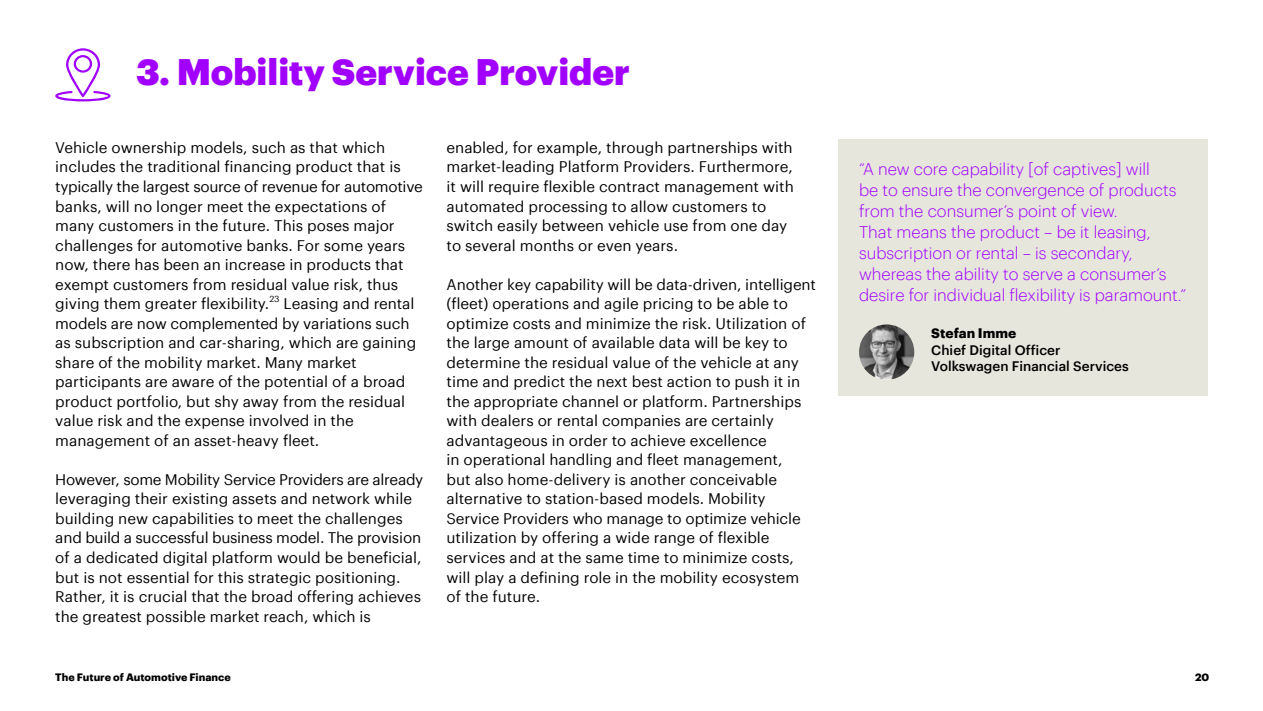
<style>
.page{position:relative;width:1263px;height:711px;background:#fff}
.page>*{position:absolute;margin:0;border:0;box-sizing:border-box;transform-origin:0 0}
.Head_innen_L2{font:900 36px "Graphik";color:#a100ff}
.quote{font:300 16.5px/21px "Graphik";color:#a100ff}
.body{font:15px/19.5px "Graphik";color:#000}
.quote_author{font:500 13.5px/16.5px "Graphik";color:#000}
.t1{font:700 10.5px "Graphik";color:#000}
.body-2{font:8.7px "Graphik";color:#000}
.s1{font-weight:700}
</style>
<div class="page">
<div style="left:838px;top:140px;width:370px;height:255px;background:#e6e6dc"></div>
<img style="left:859px;top:324px;width:55px;height:55px;border-radius:28px">
<svg style="left:55px;top:48px;width:56px;height:53px"></svg>
<p class="Head_innen_L2" style="left:136px;top:44px;width:495px">3. Mobility Service Provider</p>
<p class="body" style="left:55px;top:136px;width:369px">Vehicle ownership models, such as that which includes the traditional financing product that is typically the largest source of revenue for automotive banks, will no longer meet the expectations of many customers in the future. This poses major challenges for automotive banks. For some years now, there has been an increase in products that exempt customers from residual value risk, thus giving them greater flexibility.</p>
<p class="body-2" style="left:269px;top:292px;width:12px">23</p>
<p class="body" style="left:55px;top:292px;width:363px;text-indent:228px">Leasing and rental models are now complemented by variations such as subscription and car-sharing, which are gaining share of the mobility market. Many market participants are aware of the potential of a broad product portfolio, but shy away from the residual value risk and the expense involved in the management of an asset-heavy fleet.</p>
<p class="body" style="left:55px;top:468px;width:370px">However, some Mobility Service Providers are already leveraging their existing assets and network while building new capabilities to meet the challenges and build a successful business model. The provision of a dedicated digital platform would be beneficial, but is not essential for this strategic positioning.<br>Rather, it is crucial that the broad offering achieves the greatest possible market reach, which is</p>
<p class="body" style="left:446px;top:136px;width:349px">enabled, for example, through partnerships with market-leading Platform Providers. Furthermore, it will require flexible contract management with automated processing to allow customers to switch easily between vehicle use from one day to several months or even years.</p>
<p class="body" style="left:446px;top:273px;width:371px">Another key capability will be data-driven, intelligent (fleet) operations and agile pricing to be able to optimize costs and minimize the risk. Utilization of the large amount of available data will be key to determine the residual value of the vehicle at any time and predict the next best action to push it in the appropriate channel or platform. Partnerships with dealers or rental companies are certainly advantageous in order to achieve excellence<br>in operational handling and fleet management,<br>but also home-delivery is another conceivable alternative to station-based models. Mobility Service Providers who manage to optimize vehicle utilization by offering a wide range of flexible services and at the same time to minimize costs, will play a defining role in the mobility ecosystem of the future.</p>
<p class="quote" style="left:859px;top:157px;width:329px">“A new core capability [of captives] will<br>be to ensure the convergence of products from the consumer’s point of view.<br>That means the product – be it leasing, subscription or rental – is secondary, whereas the ability to serve a consumer’s desire for individual flexibility is paramount.”</p>
<p class="quote_author" style="left:931px;top:324px;width:199px"><span class="s1">Stefan Imme<br></span>Chief Digital Officer<br>Volkswagen Financial Services</p>
<p class="t1" style="left:55px;top:669px;width:177px">The Future of Automotive Finance</p>
<p class="t1" style="left:1195px;top:669px;width:16px">20</p>
</div>
